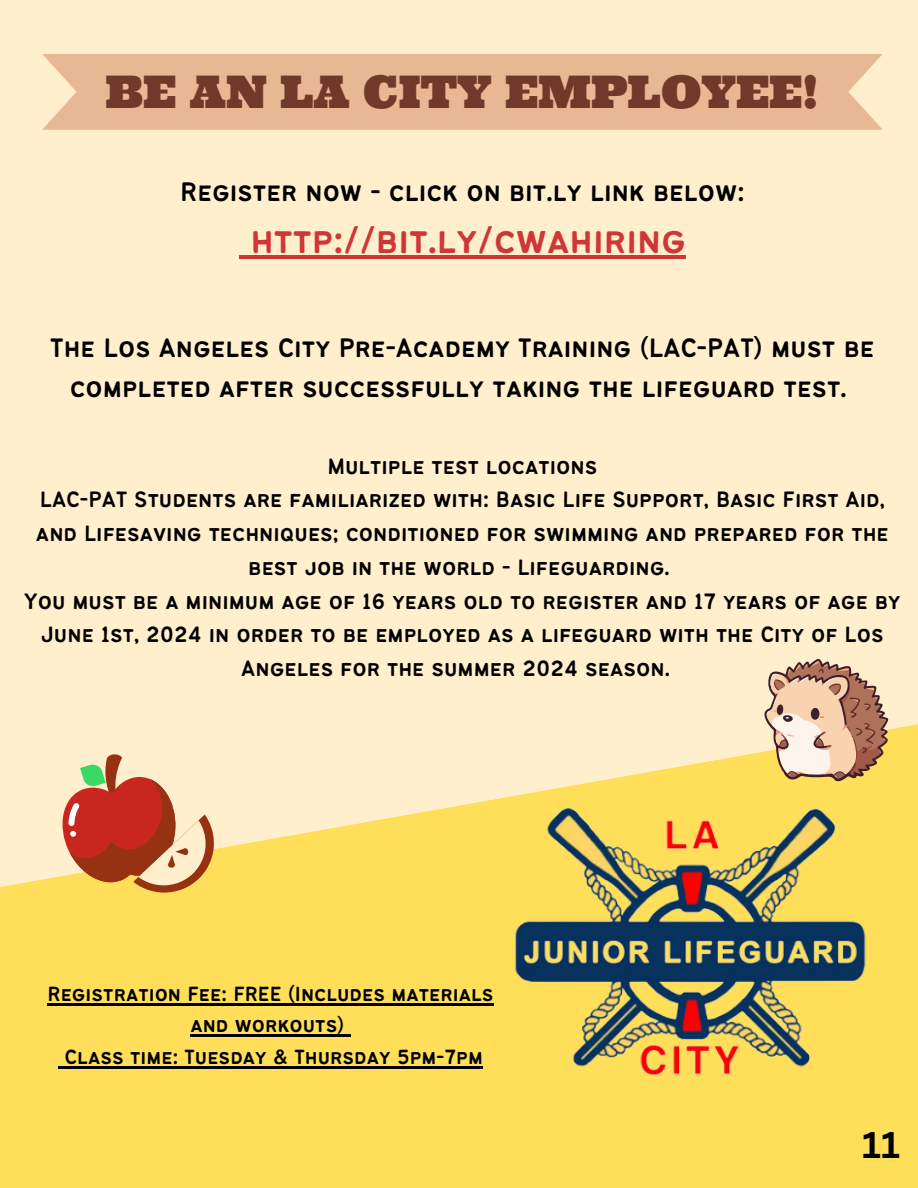
<style>
.page{position:relative;width:918px;height:1188px;background:#ffefcd}
.page>*{position:absolute;margin:0;border:0;box-sizing:border-box;transform-origin:0 0}
.t1{font:45px "Ultra";color:#70392a}
.t2{font:41.25px "Bantayog";color:#cf3636}
.t3{font:700 36px "Canva Sans";color:#000}
.t4{font:29.4px/40.5px "Bantayog";color:#000;text-align:center}
.t5{font:24.45px/33.8px "Bantayog";color:#000;text-align:center}
.t6{font:22.65px/31.5px "Bantayog";color:#000;text-align:center}
</style>
<div class="page">
<svg style="left:0;top:719px;width:918px;height:469px;fill:#ffde59"></svg>
<img style="left:462px;top:781px;width:445px;height:369px">
<svg style="left:764px;top:658px;width:124px;height:124px"></svg>
<svg style="left:61px;top:754px;width:156px;height:145px"></svg>
<div style="left:42px;top:54px;width:841px;height:76px;background:#e8b794"></div>
<hr style="left:48px;top:1003px;width:446px;height:2px;background:#000">
<hr style="left:190px;top:1035px;width:154px;height:2px;background:#000">
<svg style="left:344px;top:1035px;width:7px;height:2px"></svg>
<svg style="left:58px;top:1066px;width:7px;height:2px"></svg>
<hr style="left:65px;top:1066px;width:418px;height:2px;background:#000">
<hr style="left:239px;top:255px;width:11px;height:4px;background:#cf3636">
<hr style="left:250px;top:255px;width:436px;height:4px;background:#cf3636">
<h2 class="t1" style="left:105px;top:62px;width:715px">BE AN LA CITY EMPLOYEE!</h2>
<p class="t4" style="left:180px;top:174px;width:566px">Register now - click on bit.ly link below:</p>
<p class="t2" style="left:250px;top:224px;width:437px">http://bit.ly/cwahiring</p>
<p class="t4" style="left:50px;top:329px;width:826px">The Los Angeles City Pre-Academy Training (LAC-PAT) must be completed after successfully taking the lifeguard test.</p>
<p class="t5" style="left:327px;top:451px;width:272px">Multiple test locations</p>
<p class="t5" style="left:36px;top:484px;width:854px">LAC-PAT Students are familiarized with: Basic Life Support, Basic First Aid, and Lifesaving techniques; conditioned for swimming and prepared for the best job in the world - Lifeguarding.</p>
<p class="t5" style="left:24px;top:586px;width:878px">You must be a minimum age of 16 years old to register and 17 years of age by<br>June 1st, 2024 in order to be employed as a lifeguard with the City of Los<br>Angeles for the summer 2024 season.</p>
<h2 class="t6" style="left:48px;top:979px;width:448px">Registration Fee: FREE (Includes materials and workouts)</h2>
<p class="t6" style="left:65px;top:1042px;width:420px">Class time: Tuesday &amp; Thursday 5pm-7pm</p>
<p class="t3" style="left:862px;top:1120px;width:39px">11</p>
</div>
